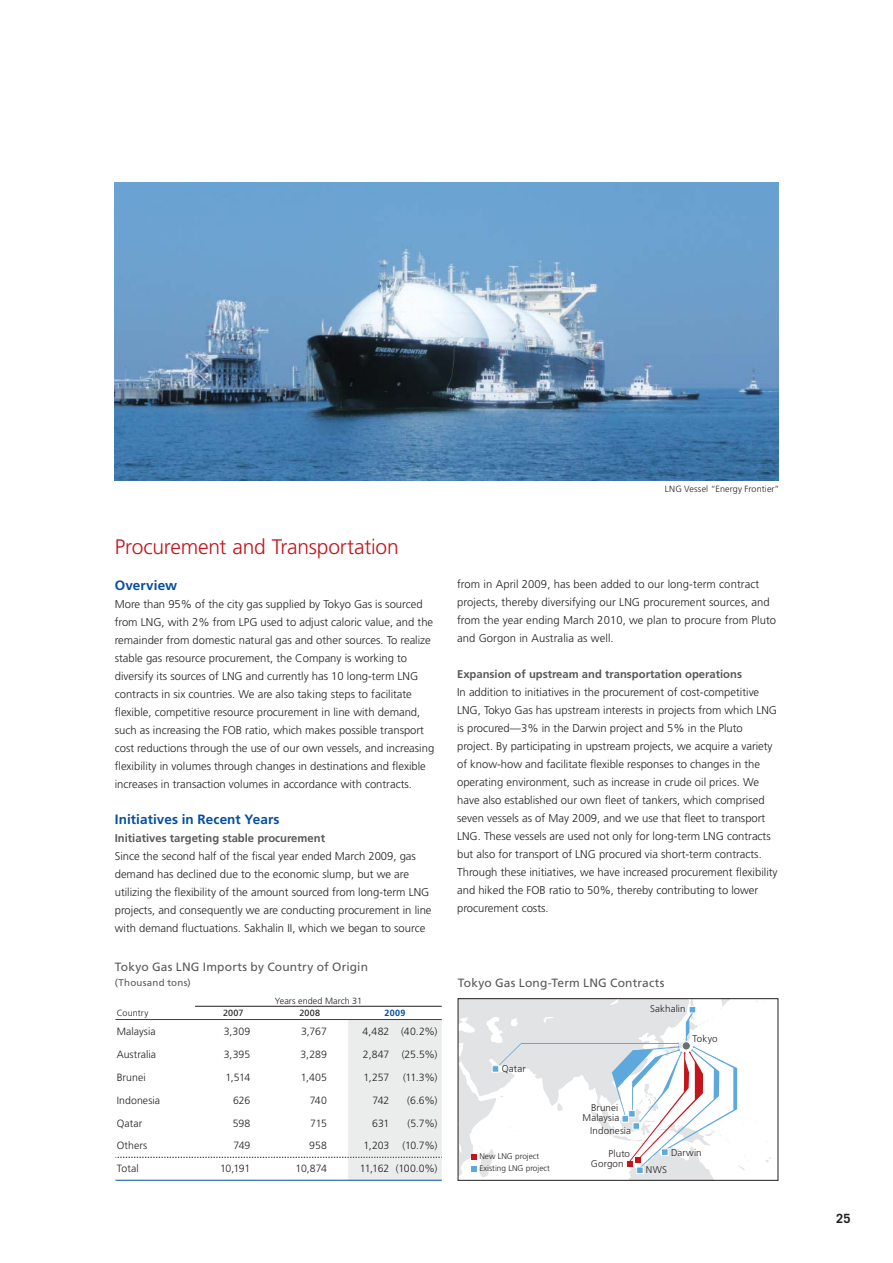
<style>
.page{position:relative;width:893px;height:1263px;background:#fff}
.page>*{position:absolute;margin:0;border:0;box-sizing:border-box;transform-origin:0 0}
.t1{font:300 21px "Frutiger";letter-spacing:-.01em;color:#c4151c}
.t2{font:700 13.5px "Frutiger";letter-spacing:.005em;color:#034ea2}
.t3{font:700 12.75px "Trade Gothic";color:#231f20}
.t4{font:12px "Frutiger";letter-spacing:.015em;color:#58595b}
.t5{font:300 11.25px/18px "Frutiger";color:#231f20}
.t6{font:700 11.25px "Frutiger";color:#58595b}
.t7{font:300 10.5px "Frutiger";letter-spacing:.005em;color:#231f20}
.t8{font:300 9.75px/9.9px "Frutiger";letter-spacing:.015em;color:#231f20}
.t9{font:9.75px "Frutiger";letter-spacing:.025em;color:#58595b}
.t10{font:300 9px "Frutiger";letter-spacing:.01em;color:#231f20}
.t11{font:9px "Frutiger";letter-spacing:.025em;color:#231f20}
.t12{font:700 9px "Frutiger";color:#034ea2}
.t13{font:300 8.25px/12px "Frutiger";color:#231f20}
</style>
<div class="page">
<img style="left:115px;top:183px;width:663px;height:298px">
<hr style="left:115px;top:1019px;width:327px;height:1px;background:#034ea2">
<hr style="left:115px;top:1180px;width:327px;height:1px;background:#034ea2">
<hr style="left:195px;top:1006px;width:247px;height:1px;background:#231f20">
<svg style="left:115px;top:1020px;width:327px;height:160px"></svg>
<svg style="left:460px;top:1000px;width:311px;height:175px"></svg>
<svg style="left:494px;top:1043px;width:27px;height:25px"></svg>
<hr style="left:521px;top:1043px;width:157px;height:1px;background:#5da9dd">
<svg style="left:591px;top:1000px;width:157px;height:179px"></svg>
<div style="left:492px;top:1066px;width:7px;height:6px;background:#5da9dd"></div>
<div style="left:492px;top:1065px;width:7px;height:7px;border:1px solid #fff"></div>
<div style="left:682px;top:1042px;width:8px;height:8px;background:#6d6e70;border-radius:50%"></div>
<div style="left:682px;top:1041px;width:9px;height:9px;border:1px solid #fff;border-radius:50%"></div>
<div style="left:458px;top:998px;width:320px;height:183px;border:1px solid #231f20"></div>
<svg style="left:471px;top:1146px;width:23px;height:31px"></svg>
<h1 class="t1" style="left:115px;top:538px;width:285px">Procurement and Transportation</h1>
<p class="t2" style="left:115px;top:580px;width:64px">Overview</p>
<p class="t5" style="left:115px;top:596px;width:321px">More than 95% of the city gas supplied by Tokyo Gas is sourced from LNG, with 2% from LPG used to adjust caloric value, and the remainder from domestic natural gas and other sources. To realize stable gas resource procurement, the Company is working to diversify its sources of LNG and currently has 10 long-term LNG contracts in six countries. We are also taking steps to facilitate flexible, competitive resource procurement in line with demand, such as increasing the FOB ratio, which makes possible transport cost reductions through the use of our own vessels, and increasing flexibility in volumes through changes in destinations and flexible increases in transaction volumes in accordance with contracts.</p>
<p class="t2" style="left:115px;top:814px;width:166px">Initiatives in Recent Years</p>
<p class="t6" style="left:115px;top:833px;width:212px">Initiatives targeting stable procurement</p>
<p class="t5" style="left:115px;top:848px;width:318px">Since the second half of the fiscal year ended March 2009, gas demand has declined due to the economic slump, but we are utilizing the flexibility of the amount sourced from long-term LNG projects, and consequently we are conducting procurement in line with demand fluctuations. Sakhalin II, which we began to source</p>
<p class="t10" style="left:665px;top:485px;width:116px">LNG Vessel “Energy Frontier”</p>
<p class="t5" style="left:457px;top:576px;width:320px">from in April 2009, has been added to our long-term contract projects, thereby diversifying our LNG procurement sources, and from the year ending March 2010, we plan to procure from Pluto and Gorgon in Australia as well.</p>
<p class="t6" style="left:457px;top:669px;width:286px">Expansion of upstream and transportation operations</p>
<p class="t5" style="left:457px;top:684px;width:322px">In addition to initiatives in the procurement of cost-competitive LNG, Tokyo Gas has upstream interests in projects from which LNG is procured—3% in the Darwin project and 5% in the Pluto project. By participating in upstream projects, we acquire a variety of know-how and facilitate flexible responses to changes in the operating environment, such as increase in crude oil prices. We have also established our own fleet of tankers, which comprised seven vessels as of May 2009, and we use that fleet to transport LNG. These vessels are used not only for long-term LNG contracts but also for transport of LNG procured via short-term contracts.<br>Through these initiatives, we have increased procurement flexibility and hiked the FOB ratio to 50%, thereby contributing to lower procurement costs.</p>
<p class="t4" style="left:115px;top:962px;width:255px">Tokyo Gas LNG Imports by Country of Origin</p>
<p class="t9" style="left:115px;top:979px;width:77px">(Thousand tons)</p>
<p class="t4" style="left:458px;top:978px;width:208px">Tokyo Gas Long-Term LNG Contracts</p>
<p class="t10" style="left:275px;top:997px;width:89px">Years ended March 31</p>
<p class="t10" style="left:117px;top:1009px;width:33px">Country</p>
<p class="t11" style="left:223px;top:1009px;width:22px">2007</p>
<p class="t11" style="left:299px;top:1009px;width:22px">2008</p>
<p class="t12" style="left:384px;top:1009px;width:22px">2009</p>
<p class="t7" style="left:117px;top:1027px;width:40px">Malaysia</p>
<p class="t7" style="left:224px;top:1027px;width:28px">3,309</p>
<p class="t7" style="left:301px;top:1027px;width:27px">3,767</p>
<p class="t7" style="left:363px;top:1027px;width:76px">4,482 (40.2%)</p>
<p class="t7" style="left:117px;top:1050px;width:41px">Australia</p>
<p class="t7" style="left:224px;top:1050px;width:28px">3,395</p>
<p class="t7" style="left:300px;top:1050px;width:28px">3,289</p>
<p class="t7" style="left:363px;top:1050px;width:76px">2,847 (25.5%)</p>
<p class="t7" style="left:117px;top:1073px;width:30px">Brunei</p>
<p class="t7" style="left:226px;top:1073px;width:26px">1,514</p>
<p class="t7" style="left:301px;top:1073px;width:28px">1,405</p>
<p class="t7" style="left:364px;top:1073px;width:27px">1,257</p>
<p class="t7" style="left:403px;top:1073px;width:36px">(11.3%)</p>
<p class="t7" style="left:117px;top:1096px;width:45px">Indonesia</p>
<p class="t7" style="left:233px;top:1096px;width:19px">626</p>
<p class="t7" style="left:310px;top:1096px;width:19px">740</p>
<p class="t7" style="left:372px;top:1096px;width:18px">742</p>
<p class="t7" style="left:407px;top:1096px;width:32px">(6.6%)</p>
<p class="t7" style="left:117px;top:1119px;width:27px">Qatar</p>
<p class="t7" style="left:233px;top:1119px;width:19px">598</p>
<p class="t7" style="left:310px;top:1119px;width:18px">715</p>
<p class="t7" style="left:372px;top:1119px;width:19px">631</p>
<p class="t7" style="left:408px;top:1119px;width:31px">(5.7%)</p>
<p class="t7" style="left:117px;top:1142px;width:32px">Others</p>
<p class="t7" style="left:233px;top:1142px;width:18px">749</p>
<p class="t7" style="left:309px;top:1142px;width:19px">958</p>
<p class="t7" style="left:364px;top:1142px;width:75px">1,203 (10.7%)</p>
<p class="t7" style="left:117px;top:1165px;width:23px">Total</p>
<p class="t7" style="left:220px;top:1165px;width:32px">10,191</p>
<p class="t7" style="left:296px;top:1165px;width:33px">10,874</p>
<p class="t7" style="left:360px;top:1165px;width:79px">11,162 (100.0%)</p>
<p class="t8" style="left:502px;top:1064px;width:25px">Qatar</p>
<p class="t13" style="left:479px;top:1151px;width:72px">New LNG project<br>Existing LNG project</p>
<p class="t8" style="left:650px;top:1005px;width:37px">Sakhalin</p>
<p class="t8" style="left:692px;top:1035px;width:27px">Tokyo</p>
<p class="t8" style="left:591px;top:1103px;width:29px">Brunei</p>
<p class="t8" style="left:582px;top:1114px;width:38px">Malaysia</p>
<p class="t8" style="left:590px;top:1126px;width:42px">Indonesia</p>
<p class="t8" style="left:591px;top:1150px;width:41px;text-indent:18px">Pluto<br>Gorgon</p>
<p class="t8" style="left:671px;top:1148px;width:32px">Darwin</p>
<p class="t8" style="left:646px;top:1166px;width:23px">NWS</p>
<p class="t3" style="left:836px;top:1214px;width:16px">25</p>
</div>
